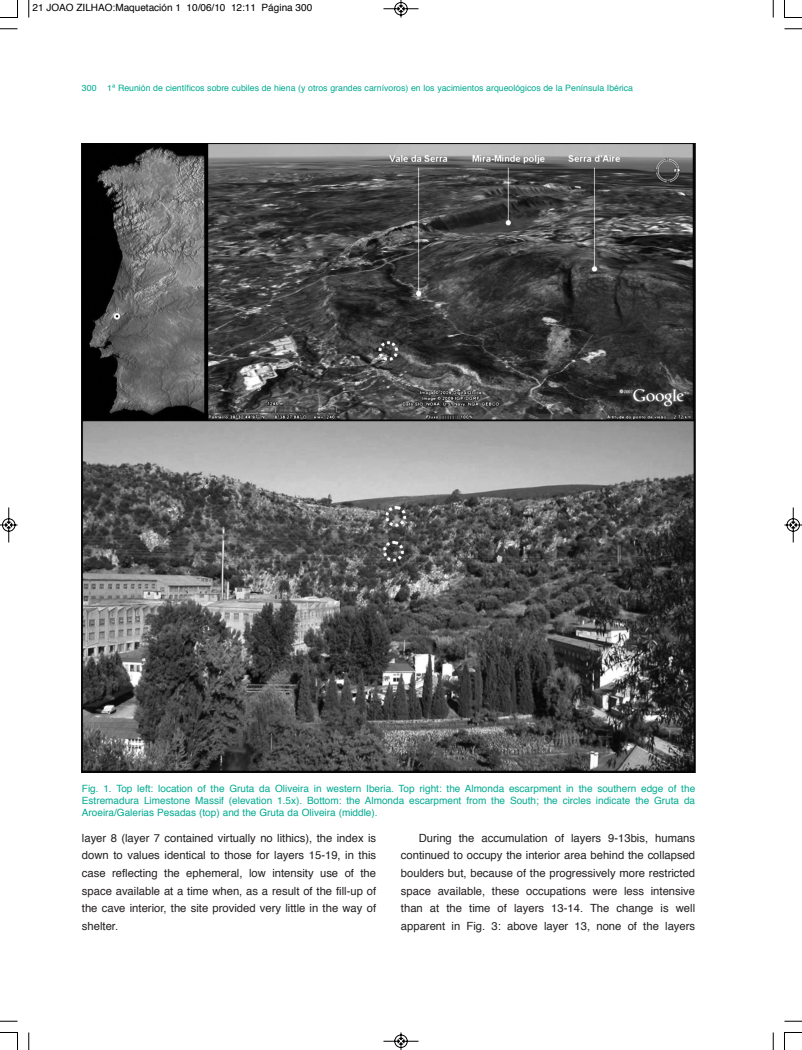
<style>
.page{position:relative;width:802px;height:1050px;background:#fff}
.page>*{position:absolute;margin:0;border:0;box-sizing:border-box;transform-origin:0 0}
.t1{font:11.25px/17.6px "Helvetica";color:#231f20;text-align:justify}
.t2{font:10px/12px "Helvetica";color:#00ab91;text-align:justify}
.t3{font:10px "Helvetica";color:#000}
.t4{font:8.75px "Helvetica";color:#00ab91}
</style>
<div class="page">
<img style="left:82px;top:144px;width:613px;height:628px">
<svg style="left:28px;top:0;width:2px;height:18px"></svg>
<svg style="left:0;top:28px;width:18px;height:2px"></svg>
<svg style="left:773px;top:0;width:1px;height:18px"></svg>
<svg style="left:784px;top:28px;width:18px;height:2px"></svg>
<svg style="left:28px;top:1032px;width:2px;height:18px"></svg>
<svg style="left:0;top:1021px;width:18px;height:1px"></svg>
<svg style="left:773px;top:1032px;width:1px;height:18px"></svg>
<svg style="left:784px;top:1021px;width:18px;height:1px"></svg>
<svg style="left:0;top:0;width:18px;height:18px"></svg>
<svg style="left:784px;top:0;width:18px;height:18px"></svg>
<svg style="left:0;top:1032px;width:18px;height:18px"></svg>
<svg style="left:784px;top:1032px;width:18px;height:18px"></svg>
<svg style="left:383px;top:0;width:36px;height:18px"></svg>
<svg style="left:383px;top:1032px;width:36px;height:18px"></svg>
<svg style="left:0;top:507px;width:18px;height:36px"></svg>
<svg style="left:784px;top:507px;width:18px;height:36px"></svg>
<p class="t3" style="left:32px;top:4px;width:281px">21 JOAO ZILHAO:Maquetación 1 10/06/10 12:11 Página 300</p>
<p class="t4" style="left:82px;top:84px;width:552px">300 1ª Reunión de científicos sobre cubiles de hiena (y otros grandes carnívoros) en los yacimientos arqueológicos de la Península Ibérica</p>
<p class="t2" style="left:82px;top:783px;width:615px">Fig. 1. Top left: location of the Gruta da Oliveira in western Iberia. Top right: the Almonda escarpment in the southern edge of the Estremadura Limestone Massif (elevation 1.5x). Bottom: the Almonda escarpment from the South; the circles indicate the Gruta da Aroeira/Galerias Pesadas (top) and the Gruta da Oliveira (middle).</p>
<p class="t1" style="left:82px;top:830px;width:296px">layer 8 (layer 7 contained virtually no lithics), the index is down to values identical to those for layers 15-19, in this case reflecting the ephemeral, low intensity use of the space available at a time when, as a result of the fill-up of the cave interior, the site provided very little in the way of shelter.</p>
<p class="t1" style="left:401px;top:830px;width:296px;text-indent:18px">During the accumulation of layers 9-13bis, humans continued to occupy the interior area behind the collapsed boulders but, because of the progressively more restricted space available, these occupations were less intensive than at the time of layers 13-14. The change is well apparent in Fig. 3: above layer 13, none of the layers</p>
</div>
